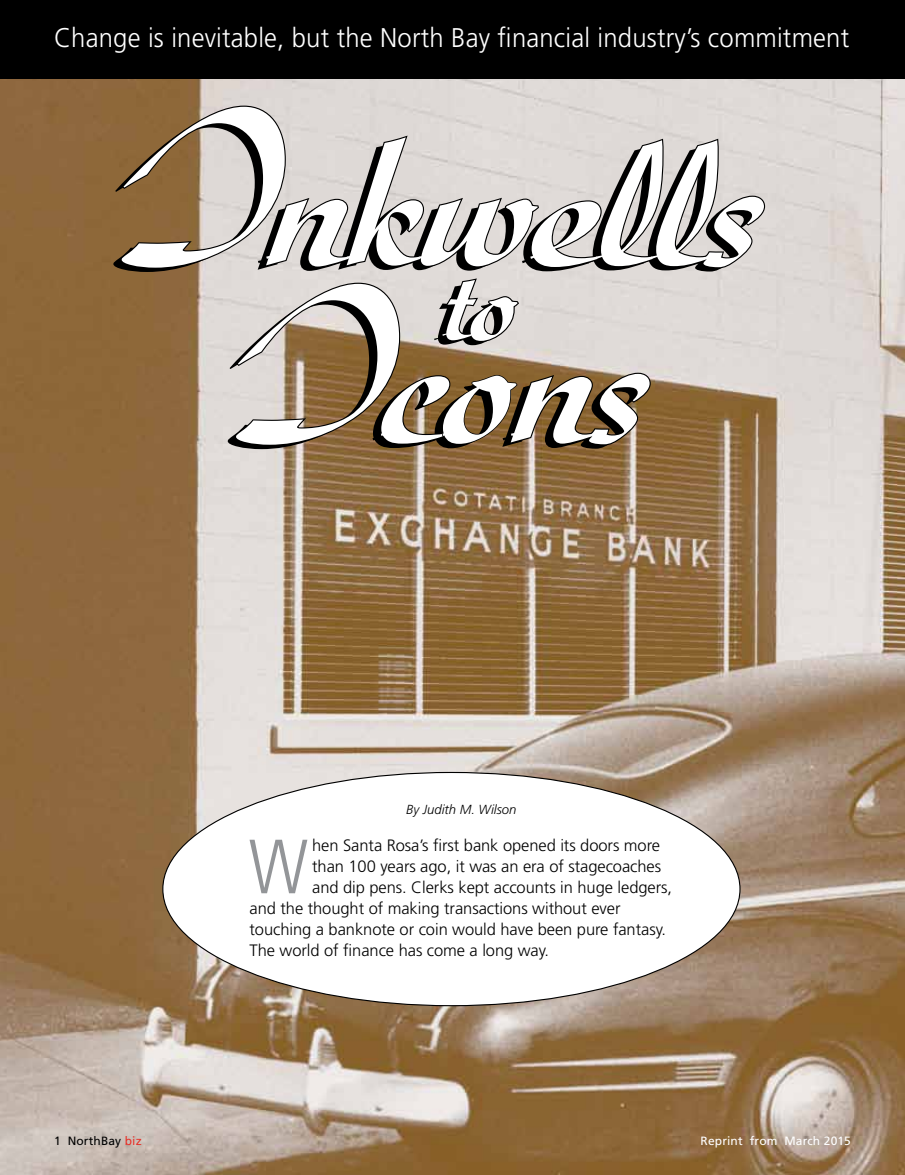
<style>
.page{position:relative;width:905px;height:1175px;background:#fff}
.page>*{position:absolute;margin:0;border:0;box-sizing:border-box;transform-origin:0 0}
.t1{font:500 225px/177px "Diskus Joi D";letter-spacing:-.005em;color:#fff;text-align:center}
.t2{font:500 144px "Diskus Joi D";color:#fff}
.t3{font:300 condensed 76.65px "Frutiger";color:#939598}
.t4{font:300 27px "Frutiger";letter-spacing:.005em;color:#fff;scale:.95 1}
.t5{font:300 16.5px "Frutiger";letter-spacing:-.005em;color:#000}
.t6{font:italic 300 13.2px "Frutiger";letter-spacing:-.005em;color:#000}
.t7{font:12px "Frutiger";letter-spacing:.01em;color:#fff}
.t8{font:12px "Frutiger";letter-spacing:.01em;color:#000}
.s1{color:#e62f27}
</style>
<div class="page">
<img style="left:0;top:78px;width:904px;height:1096px">
<svg style="left:119px;top:104px;width:647px;height:166px;background:#c0b8b0"></svg>
<svg style="left:233px;top:277px;width:419px;height:170px;background:#aa9882"></svg>
<div style="left:0;top:0;width:904px;height:78px;background:#000"></div>
<div style="left:163px;top:772px;width:577px;height:233px;background:#fff;border-radius:50%"></div>
<h3 class="t4" style="left:54px;top:23px;width:838px">Change is inevitable, but the North Bay financial industry’s commitment</h3>
<h1 class="t1" style="left:112px;top:106px;width:637px">Inkwells<br>Icons</h1>
<h2 class="t2" style="left:435px;top:213px;width:74px">to</h2>
<p class="t6" style="left:406px;top:801px;width:112px">By Judith M. Wilson</p>
<h3 class="t3" style="left:248px;top:823px;width:61px">W</h3>
<p class="t5" style="left:312px;top:836px;width:349px">hen Santa Rosa’s first bank opened its doors more</p>
<p class="t5" style="left:312px;top:857px;width:350px">than 100 years ago, it was an era of stagecoaches</p>
<p class="t5" style="left:312px;top:878px;width:361px">and dip pens. Clerks kept accounts in huge ledgers,</p>
<p class="t5" style="left:249px;top:899px;width:372px">and the thought of making transactions without ever</p>
<p class="t5" style="left:249px;top:920px;width:418px">touching a banknote or coin would have been pure fantasy.</p>
<p class="t5" style="left:249px;top:941px;width:301px">The world of finance has come a long way.</p>
<p class="t8" style="left:54px;top:1133px;width:89px">1 NorthBay <span class="s1">biz</span></p>
<p class="t7" style="left:700px;top:1133px;width:152px">Reprint from March 2015</p>
</div>
